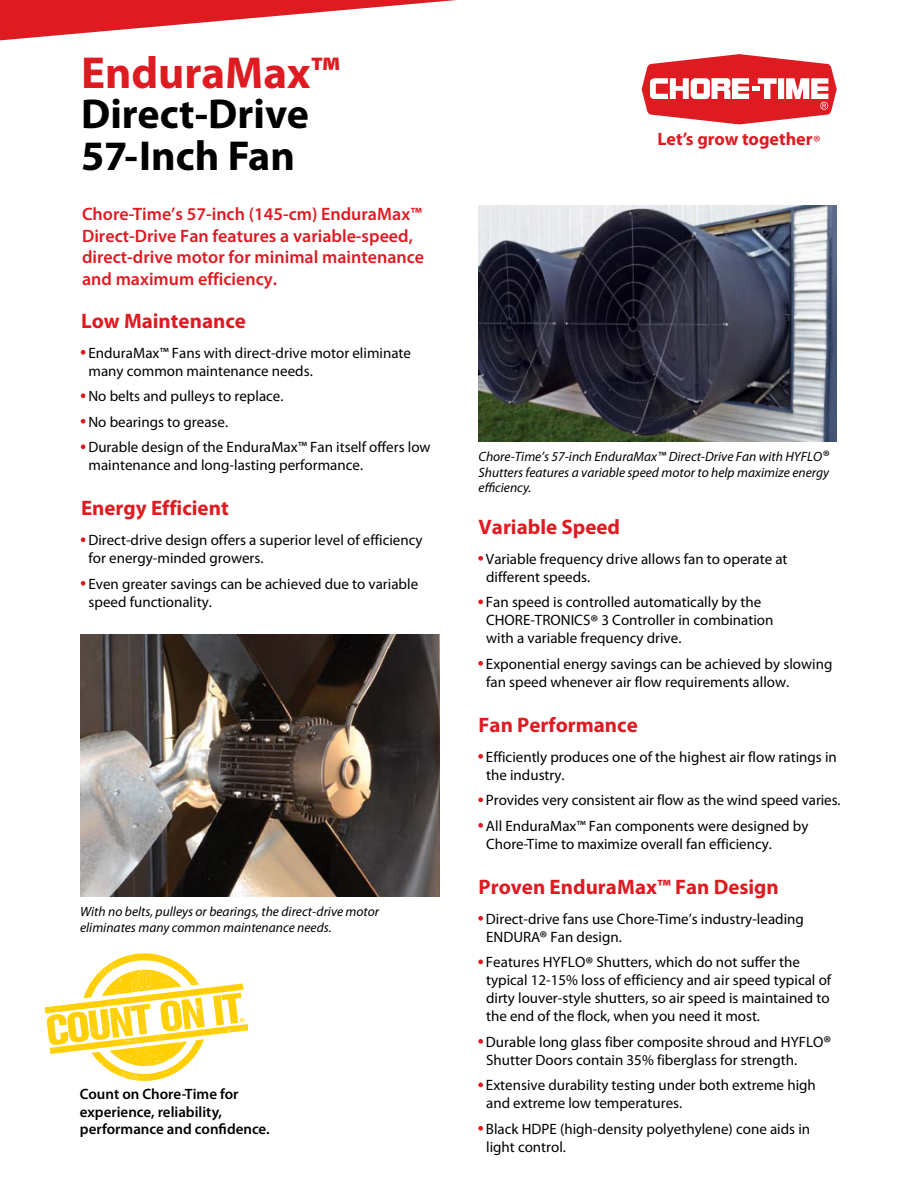
<style>
.page{position:relative;width:918px;height:1188px;background:#fff}
.page>*{position:absolute;margin:0;border:0;box-sizing:border-box;transform-origin:0 0}
.t1{font:700 45px "Myriad Pro";color:#df1b22}
.t2{font:700 42px/42px "Myriad Pro";color:#000}
.t3{font:700 21px "Myriad Pro";color:#df1b22}
.t4{font:600 18px/21.6px "Myriad Pro";color:#df1b22}
.t5{font:700 18px "Myriad Pro";color:#df1b22}
.t6{font:15px/18px "Myriad Pro";color:#000}
.t7{font:600 15px/17.2px "Myriad Pro";color:#000}
.t8{font:italic 13.5px/15.8px "Myriad Pro";color:#000;text-align:justify}
.s1{color:#df1b22}
.s2{font-weight:400}
.s3{font-size:16.8px}
.s4{font-size:18.75px}
</style>
<div class="page">
<svg style="left:0;top:0;width:457px;height:40px"></svg>
<svg style="left:642px;top:54px;width:195px;height:70px"></svg>
<svg style="left:45px;top:953px;width:203px;height:128px"></svg>
<img style="left:479px;top:206px;width:358px;height:235px">
<img style="left:80px;top:635px;width:360px;height:261px">
<h1 class="t1" style="left:81px;top:43px;width:260px">EnduraMax™</h1>
<h2 class="t2" style="left:81px;top:92px;width:229px">Direct-Drive<br>57-Inch Fan</h2>
<p class="t4" style="left:82px;top:203px;width:344px">Chore-Time’s 57-inch (145-cm) EnduraMax™ Direct-Drive Fan features a variable-speed, direct-drive motor for minimal maintenance and maximum efficiency.</p>
<h3 class="t3" style="left:81px;top:307px;width:166px">Low Maintenance</h3>
<p class="t6" style="left:89px;top:343px;width:324px;text-indent:-8px"><span class="s1">•</span> EnduraMax™ Fans with direct-drive motor eliminate many common maintenance needs.</p>
<p class="t6" style="left:81px;top:387px;width:204px"><span class="s1">•</span> No belts and pulleys to replace.</p>
<p class="t6" style="left:81px;top:412px;width:149px"><span class="s1">•</span> No bearings to grease.</p>
<p class="t6" style="left:89px;top:438px;width:344px;text-indent:-8px"><span class="s1">•</span> Durable design of the EnduraMax™ Fan itself offers low maintenance and long-lasting performance.</p>
<h3 class="t3" style="left:81px;top:494px;width:149px">Energy Efficient</h3>
<p class="t6" style="left:89px;top:531px;width:336px;text-indent:-8px"><span class="s1">•</span> Direct-drive design offers a superior level of efficiency for energy-minded growers.</p>
<p class="t6" style="left:89px;top:574px;width:331px;text-indent:-8px"><span class="s1">•</span> Even greater savings can be achieved due to variable speed functionality.</p>
<p class="t8" style="left:80px;top:903px;width:301px">With no belts, pulleys or bearings, the direct-drive motor eliminates many common maintenance needs.</p>
<p class="t7" style="left:80px;top:1085px;width:191px">Count on Chore-Time for experience, reliability, performance and confidence.</p>
<p class="t5" style="left:658px;top:127px;width:165px">Let’s grow together<span class="s2">®</span></p>
<p class="t8" style="left:479px;top:448px;width:352px">Chore-Time’s 57-inch EnduraMax™ Direct-Drive Fan with HYFLO<span class="s3">® </span>Shutters features a variable speed motor to help maximize energy efficiency.</p>
<h3 class="t3" style="left:479px;top:513px;width:143px">Variable Speed</h3>
<p class="t6" style="left:486px;top:550px;width:303px;text-indent:-8px"><span class="s1">•</span> Variable frequency drive allows fan to operate at different speeds.</p>
<p class="t6" style="left:486px;top:593px;width:289px;text-indent:-8px"><span class="s1">•</span> Fan speed is controlled automatically by the<br>CHORE-TRONICS<span class="s4">®</span> 3 Controller in combination with a variable frequency drive.</p>
<p class="t6" style="left:486px;top:655px;width:348px;text-indent:-8px"><span class="s1">•</span> Exponential energy savings can be achieved by slowing fan speed whenever air flow requirements allow.</p>
<h3 class="t3" style="left:479px;top:711px;width:161px">Fan Performance</h3>
<p class="t6" style="left:486px;top:748px;width:352px;text-indent:-8px"><span class="s1">•</span> Efficiently produces one of the highest air flow ratings in the industry.</p>
<p class="t6" style="left:479px;top:791px;width:364px"><span class="s1">•</span> Provides very consistent air flow as the wind speed varies.</p>
<p class="t6" style="left:486px;top:817px;width:324px;text-indent:-8px"><span class="s1">•</span> All EnduraMax™ Fan components were designed by<br>Chore-Time to maximize overall fan efficiency.</p>
<h3 class="t3" style="left:479px;top:873px;width:302px">Proven EnduraMax™ Fan Design</h3>
<p class="t6" style="left:486px;top:910px;width:319px;text-indent:-8px"><span class="s1">•</span> Direct-drive fans use Chore-Time’s industry-leading<br>ENDURA<span class="s4">®</span> Fan design.</p>
<p class="t6" style="left:486px;top:953px;width:347px;text-indent:-8px"><span class="s1">•</span> Features HYFLO<span class="s4">®</span> Shutters, which do not suffer the typical 12-15% loss of efficiency and air speed typical of dirty louver-style shutters, so air speed is maintained to the end of the flock, when you need it most.</p>
<p class="t6" style="left:486px;top:1033px;width:347px;text-indent:-8px"><span class="s1">•</span> Durable long glass fiber composite shroud and HYFLO<span class="s4">®<br></span>Shutter Doors contain 35% fiberglass for strength.</p>
<p class="t6" style="left:486px;top:1076px;width:331px;text-indent:-8px"><span class="s1">•</span> Extensive durability testing under both extreme high and extreme low temperatures.</p>
<p class="t6" style="left:486px;top:1120px;width:326px;text-indent:-8px"><span class="s1">•</span> Black HDPE (high-density polyethylene) cone aids in light control.</p>
</div>
